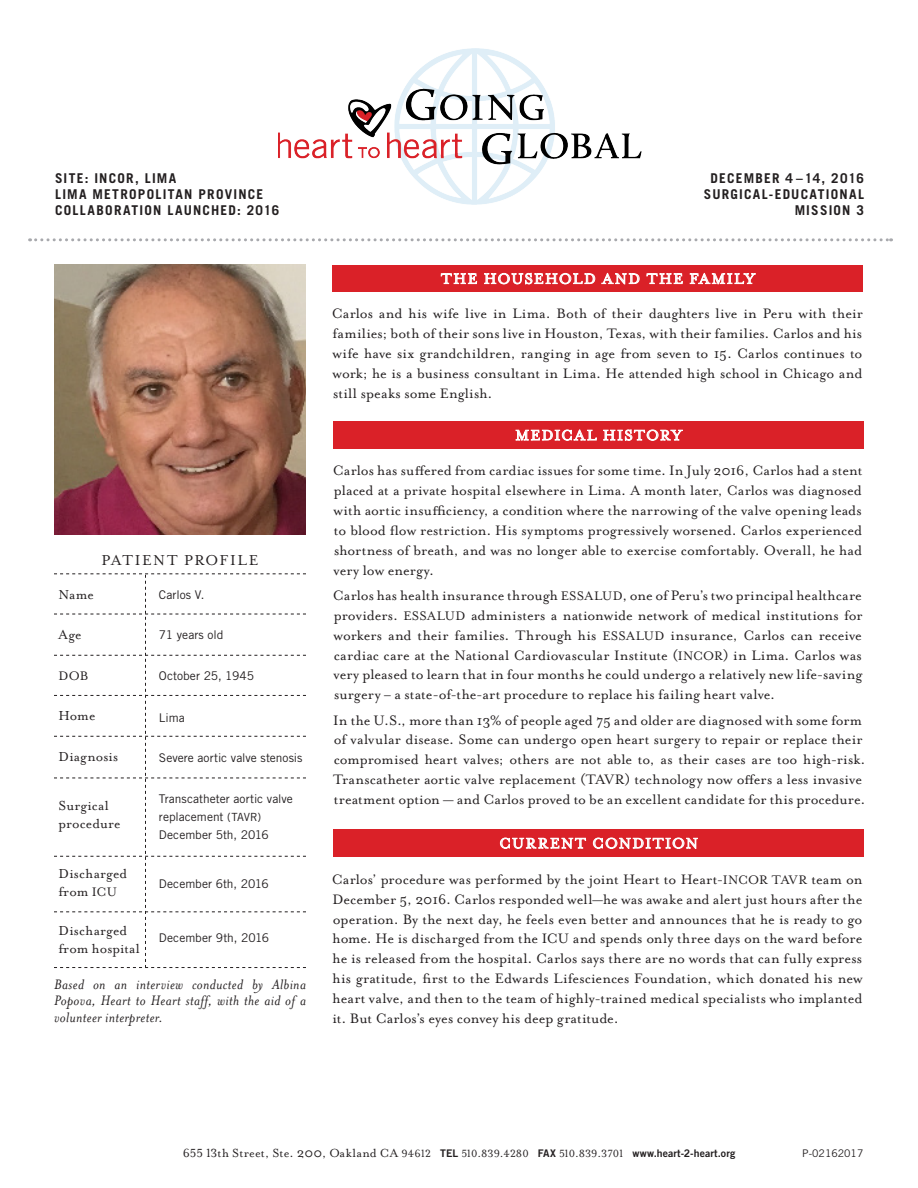
<style>
.page{position:relative;width:918px;height:1188px;background:#fff}
.page>*{position:absolute;margin:0;border:0;box-sizing:border-box;transform-origin:0 0}
.t1{font:16.5px "Mrs Eaves OT";letter-spacing:.09em;color:#fff}
.t2{font:16.5px "Mrs Eaves OT";letter-spacing:.095em;color:#231f20}
.t3{font:15.75px/19.8px "Mrs Eaves OT";letter-spacing:.005em;color:#231f20;text-align:justify}
.t4{font:italic 15.75px/16.5px "Mrs Eaves OT";letter-spacing:.02em;color:#231f20;text-align:justify}
.t5{font:15px/18px "Mrs Eaves OT";letter-spacing:.01em;color:#231f20}
.t6{font:14.25px "Mrs Eaves OT";color:#231f20}
.t7{font:700 13.5px "Trade Gothic LT Std";letter-spacing:.09em;color:#231f20}
.t8{font:12px/18px "Trade Gothic LT Std";color:#231f20}
.t9{font:12px "Mrs Eaves Small Caps";color:#231f20}
.t10{font:10.5px "Trade Gothic LT Std";color:#231f20}
.s1{font-size:14.25px}
.s2{font-size:11.25px}
.s3{font-size:13.5px}
.s4{font-family:"Mrs Eaves OT";font-size:13.5px}
.s5{font-family:"Mrs Eaves OT";font-size:15px}
.s6{font-family:"Trade Gothic LT Std Bd 2";font-size:10.5px}
</style>
<div class="page">
<svg style="left:30px;top:238px;width:862px;height:3px"></svg>
<div style="left:332px;top:265px;width:531px;height:27px;background:#da2128"></div>
<svg style="left:441px;top:273px;width:36px;height:11px"></svg>
<svg style="left:484px;top:273px;width:111px;height:11px"></svg>
<svg style="left:602px;top:273px;width:37px;height:11px"></svg>
<svg style="left:647px;top:273px;width:36px;height:11px"></svg>
<svg style="left:690px;top:273px;width:66px;height:11px"></svg>
<div style="left:333px;top:421px;width:531px;height:28px;background:#da2128"></div>
<svg style="left:516px;top:430px;width:81px;height:11px"></svg>
<svg style="left:603px;top:430px;width:80px;height:11px"></svg>
<svg style="left:54px;top:573px;width:252px;height:395px"></svg>
<div style="left:333px;top:829px;width:531px;height:28px;background:#da2128"></div>
<svg style="left:500px;top:838px;width:86px;height:11px"></svg>
<svg style="left:593px;top:838px;width:105px;height:11px"></svg>
<img style="left:278px;top:48px;width:363px;height:157px">
<img style="left:54px;top:265px;width:252px;height:270px">
<p class="t7" style="left:55px;top:169px;width:123px">SITE: INCOR, LIMA</p>
<p class="t7" style="left:55px;top:186px;width:210px">LIMA METROPOLITAN PROVINCE</p>
<p class="t7" style="left:55px;top:202px;width:226px">COLLABORATION LAUNCHED: 2016</p>
<p class="t2" style="left:102px;top:551px;width:158px">PATIENT PROFILE</p>
<p class="t5" style="left:59px;top:586px;width:37px">Name</p>
<p class="t5" style="left:59px;top:626px;width:25px">Age</p>
<p class="t6" style="left:59px;top:668px;width:31px">DOB</p>
<p class="t5" style="left:59px;top:707px;width:38px">Home</p>
<p class="t5" style="left:59px;top:748px;width:61px">Diagnosis</p>
<p class="t5" style="left:59px;top:797px;width:52px">Surgical</p>
<p class="t5" style="left:59px;top:815px;width:63px">procedure</p>
<p class="t5" style="left:59px;top:865px;width:70px">Discharged from <span class="s1">ICU</span></p>
<p class="t5" style="left:59px;top:922px;width:83px">Discharged from hospital</p>
<p class="t8" style="left:159px;top:585px;width:47px">Carlos V.</p>
<p class="t8" style="left:159px;top:626px;width:66px">71 years old</p>
<p class="t8" style="left:159px;top:666px;width:97px">October 25, 1945</p>
<p class="t8" style="left:159px;top:708px;width:27px">Lima</p>
<p class="t8" style="left:159px;top:749px;width:145px">Severe aortic valve stenosis</p>
<p class="t8" style="left:159px;top:789px;width:135px">Transcatheter aortic valve replacement <span class="s2">(TAVR)</span></p>
<p class="t8" style="left:159px;top:825px;width:111px">December 5th, 2016</p>
<p class="t8" style="left:159px;top:875px;width:111px">December 6th, 2016</p>
<p class="t8" style="left:159px;top:929px;width:112px">December 9th, 2016</p>
<p class="t4" style="left:54px;top:976px;width:254px">Based on an interview conducted by Albina Popova, Heart to Heart staff, with the aid of a volunteer interpreter.</p>
<p class="t7" style="left:711px;top:169px;width:155px">DECEMBER 4 – 14, 2016</p>
<p class="t7" style="left:704px;top:186px;width:162px">SURGICAL-EDUCATIONAL</p>
<p class="t7" style="left:795px;top:202px;width:71px">MISSION 3</p>
<p class="t1" style="left:441px;top:270px;width:315px">THE HOUSEHOLD AND THE FAMILY</p>
<p class="t3" style="left:332px;top:304px;width:533px">Carlos and his wife live in Lima. Both of their daughters live in Peru with their families; both of their sons live in Houston, Texas, with their families. Carlos and his wife have six grandchildren, ranging in age from seven to 15. Carlos continues to work; he is a business consultant in Lima. He attended high school in Chicago and still speaks some English.</p>
<p class="t1" style="left:515px;top:426px;width:168px">MEDICAL HISTORY</p>
<p class="t3" style="left:333px;top:461px;width:531px">Carlos has suffered from cardiac issues for some time. In July 2016, Carlos had a stent placed at a private hospital elsewhere in Lima. A month later, Carlos was diagnosed with aortic insufficiency, a condition where the narrowing of the valve opening leads to blood flow restriction. His symptoms progressively worsened. Carlos experienced shortness of breath, and was no longer able to exercise comfortably. Overall, he had very low energy.</p>
<p class="t3" style="left:333px;top:586px;width:532px">Carlos has health insurance through <span class="s1">ESSALUD</span>, one of Peru’s two principal healthcare providers. <span class="s1">ESSALUD</span> administers a nationwide network of medical institutions for workers and their families. Through his <span class="s1">ESSALUD</span> insurance, Carlos can receive cardiac care at the National Cardiovascular Institute (<span class="s1">INCOR</span>) in Lima. Carlos was very pleased to learn that in four months he could undergo a relatively new life-saving surgery – a state-of-the-art procedure to replace his failing heart valve.</p>
<p class="t3" style="left:333px;top:710px;width:534px;text-align:left">In the U.S., more than 13% of people aged 75 and older are diagnosed with some form of valvular disease. Some can undergo open heart surgery to repair or replace their compromised heart valves; others are not able to, as their cases are too high-risk.<br>Transcatheter aortic valve replacement (TAVR) technology now offers a less invasive treatment option — and Carlos proved to be an excellent candidate for this procedure.</p>
<p class="t1" style="left:499px;top:834px;width:200px">CURRENT CONDITION</p>
<p class="t3" style="left:332px;top:869px;width:532px">Carlos’ procedure was performed by the joint Heart to Heart-<span class="s1">INCOR TAVR</span> team on December 5, 2016. Carlos responded well—he was awake and alert just hours after the operation. By the next day, he feels even better and announces that he is ready to go home. He is discharged from the ICU and spends only three days on the ward before he is released from the hospital. Carlos says there are no words that can fully express his gratitude, first to the Edwards Lifesciences Foundation, which donated his new heart valve, and then to the team of highly-trained medical specialists who implanted it. But Carlos’s eyes convey his deep gratitude.</p>
<p class="t9" style="left:183px;top:1147px;width:554px"><span class="s3">655 13</span><span class="s4">th Street, Ste.</span> <span class="s5">200</span><span class="s4">, Oakland CA</span> 94612 <span class="s6">TEL</span> 510.839.4280 <span class="s6">FAX</span> 510.839.3701 <span class="s6">www.heart-2-heart.org</span></p>
<p class="t10" style="left:802px;top:1146px;width:63px">P-02162017</p>
</div>
